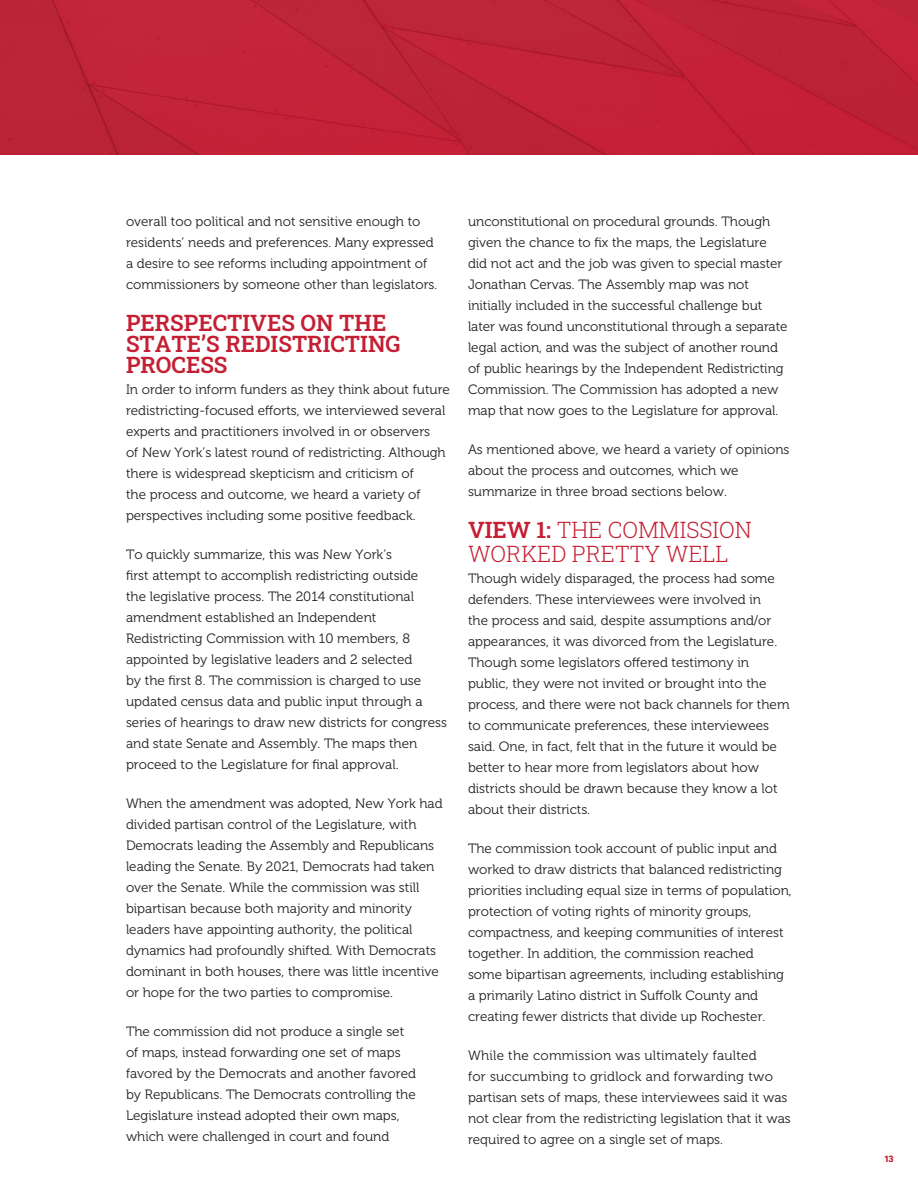
<style>
.page{position:relative;width:918px;height:1188px;background:#fff}
.page>*{position:absolute;margin:0;border:0;box-sizing:border-box;transform-origin:0 0}
.Heading_2{font:600 22.5px/21px "Roboto Slab";color:#c41f33}
.Heading_3{font:300 22.5px/24px "Roboto Slab";color:#c41f33}
.Body_Text{font:13.5px/21px "Museo 300";color:#231f20}
.t1{font:900 9px "Roboto";color:#c41f33}
.s1{font-weight:600}
</style>
<div class="page">
<div style="left:0;top:0;width:918px;height:154px;background:#c22338"></div>
<p class="Body_Text" style="left:126px;top:211px;width:313px">overall too political and not sensitive enough to residents’ needs and preferences. Many expressed a desire to see reforms including appointment of commissioners by someone other than legislators.</p>
<p class="Heading_2" style="left:126px;top:312px;width:276px">PERSPECTIVES ON THE<br>STATE’S REDISTRICTING<br>PROCESS</p>
<p class="Body_Text" style="left:126px;top:379px;width:325px">In order to inform funders as they think about future redistricting-focused efforts, we interviewed several experts and practitioners involved in or observers<br>of New York’s latest round of redistricting. Although there is widespread skepticism and criticism of<br>the process and outcome, we heard a variety of perspectives including some positive feedback.</p>
<p class="Body_Text" style="left:126px;top:544px;width:322px">To quickly summarize, this was New York’s<br>first attempt to accomplish redistricting outside<br>the legislative process. The 2014 constitutional amendment established an Independent Redistricting Commission with 10 members, 8 appointed by legislative leaders and 2 selected<br>by the first 8. The commission is charged to use updated census data and public input through a series of hearings to draw new districts for congress and state Senate and Assembly. The maps then proceed to the Legislature for final approval.</p>
<p class="Body_Text" style="left:126px;top:793px;width:318px">When the amendment was adopted, New York had divided partisan control of the Legislature, with Democrats leading the Assembly and Republicans leading the Senate. By 2021, Democrats had taken over the Senate. While the commission was still bipartisan because both majority and minority leaders have appointing authority, the political dynamics had profoundly shifted. With Democrats dominant in both houses, there was little incentive or hope for the two parties to compromise.</p>
<p class="Body_Text" style="left:126px;top:1021px;width:292px">The commission did not produce a single set of maps, instead forwarding one set of maps favored by the Democrats and another favored by Republicans. The Democrats controlling the Legislature instead adopted their own maps, which were challenged in court and found</p>
<p class="Body_Text" style="left:468px;top:211px;width:321px">unconstitutional on procedural grounds. Though given the chance to fix the maps, the Legislature did not act and the job was given to special master Jonathan Cervas. The Assembly map was not initially included in the successful challenge but later was found unconstitutional through a separate legal action, and was the subject of another round of public hearings by the Independent Redistricting Commission. The Commission has adopted a new map that now goes to the Legislature for approval.</p>
<p class="Body_Text" style="left:468px;top:439px;width:323px">As mentioned above, we heard a variety of opinions about the process and outcomes, which we summarize in three broad sections below.</p>
<p class="Heading_3" style="left:468px;top:517px;width:285px"><span class="s1">VIEW 1:</span> THE COMMISSION<br>WORKED PRETTY WELL</p>
<p class="Body_Text" style="left:468px;top:568px;width:323px">Though widely disparaged, the process had some defenders. These interviewees were involved in<br>the process and said, despite assumptions and/or appearances, it was divorced from the Legislature.<br>Though some legislators offered testimony in public, they were not invited or brought into the process, and there were not back channels for them to communicate preferences, these interviewees said. One, in fact, felt that in the future it would be better to hear more from legislators about how districts should be drawn because they know a lot about their districts.</p>
<p class="Body_Text" style="left:468px;top:838px;width:325px">The commission took account of public input and worked to draw districts that balanced redistricting priorities including equal size in terms of population, protection of voting rights of minority groups, compactness, and keeping communities of interest together. In addition, the commission reached<br>some bipartisan agreements, including establishing a primarily Latino district in Suffolk County and creating fewer districts that divide up Rochester.</p>
<p class="Body_Text" style="left:468px;top:1045px;width:324px">While the commission was ultimately faulted<br>for succumbing to gridlock and forwarding two partisan sets of maps, these interviewees said it was not clear from the redistricting legislation that it was required to agree on a single set of maps.</p>
<p class="t1" style="left:884px;top:1152px;width:11px">13</p>
</div>
